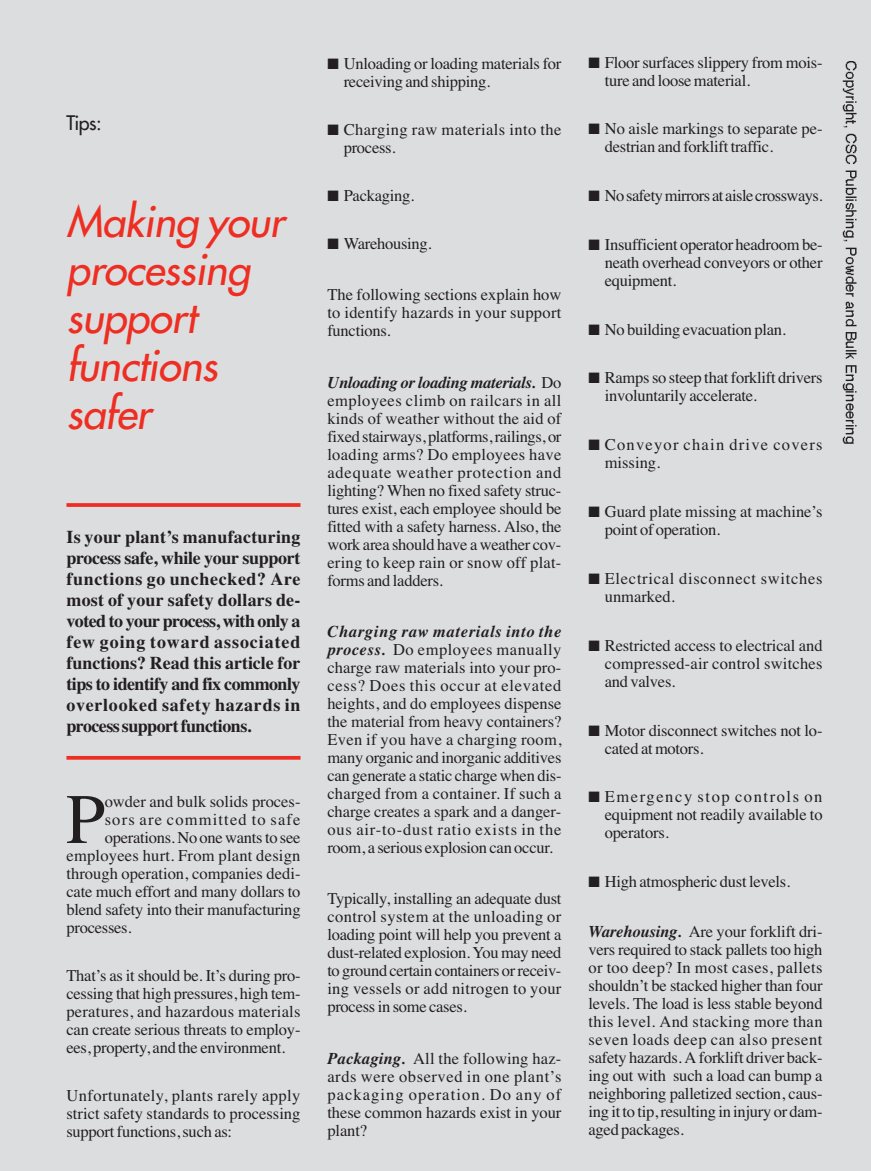
<style>
.page{position:relative;width:871px;height:1171px;background:#dcdddf}
.page>*{position:absolute;margin:0;border:0;box-sizing:border-box;transform-origin:0 0}
.t1{font:70.8px "Times";color:#231f20}
.t2{font:italic 42px/48px "Futura";letter-spacing:-.01em;color:#ee2e22}
.t3{font:19.5px "Futura";color:#231f20}
.t4{font:700 18px/21px "Times";letter-spacing:.005em;color:#231f20;text-align:justify}
.t5{font:16.5px/18px "Times";letter-spacing:-.015em;color:#231f20;text-align:justify}
.t6{font:16.5px/18px "Times";letter-spacing:.045em;color:#231f20}
.t7{font:16.5px/18px "Times";letter-spacing:.025em;color:#231f20}
.t8{font:16.5px/18px "Times";letter-spacing:.075em;color:#231f20}
.t9{font:16.5px "Times";letter-spacing:.015em;color:#231f20}
.t10{font:16.5px "Times";letter-spacing:.07em;color:#231f20}
.s1{font-weight:700;font-style:italic}
</style>
<div class="page">
<p class="t3" style="left:66px;top:113px;width:37px">Tips:</p>
<h2 class="t2" style="left:66px;top:200px;width:227px">Making your processing support functions safer</h2>
<p class="t4" style="left:66px;top:528px;width:236px">Is your plant’s manufacturing process safe, while your support functions go unchecked? Are most of your safety dollars de&shy;voted to your process, with only a few going toward associated functions? Read this article for tips to identify and fix commonly overlooked safety hazards in process support functions.</p>
<h1 class="t1" style="left:66px;top:793px;width:41px">P</h1>
<p class="t5" style="left:105px;top:794px;width:197px">owder and bulk solids proces-</p>
<p class="t10" style="left:105px;top:813px;width:197px">sors are committed to safe</p>
<p class="t5" style="left:105px;top:830px;width:197px">operations. No one wants to see</p>
<p class="t9" style="left:66px;top:849px;width:236px">employees hurt. From plant design</p>
<p class="t5" style="left:66px;top:866px;width:236px">through operation, companies dedi-</p>
<p class="t5" style="left:66px;top:884px;width:236px">cate much effort and many dollars to</p>
<p class="t5" style="left:66px;top:902px;width:236px">blend safety into their manufacturing</p>
<p class="t5" style="left:66px;top:920px;width:67px">processes.</p>
<p class="t5" style="left:66px;top:968px;width:236px">That’s as it should be. It’s during pro&shy;cessing that high pressures, high tem&shy;peratures, and hazardous materials can create serious threats to employ&shy;ees, property, and the environment.</p>
<p class="t5" style="left:66px;top:1088px;width:236px">Unfortunately, plants rarely apply strict safety standards to processing support functions, such as:</p>
<p class="t5" style="left:344px;top:56px;width:219px;text-indent:-16px">■ Unloading or loading materials for receiving and shipping.</p>
<p class="t7" style="left:344px;top:122px;width:219px;text-indent:-16px">■ Charging raw materials into the process.</p>
<p class="t5" style="left:327px;top:188px;width:88px">■ Packaging.</p>
<p class="t5" style="left:327px;top:236px;width:106px">■ Warehousing.</p>
<p class="t5" style="left:327px;top:287px;width:236px">The following sections explain how to identify hazards in your support functions.</p>
<p class="t5" style="left:327px;top:374px;width:236px"><span class="s1">Unloading or loading materials.</span> Do employees climb on railcars in all kinds of weather without the aid of fixed stairways, platforms, railings, or loading arms? Do employees have adequate weather protection and lighting? When no fixed safety struc&shy;tures exist, each employee should be fitted with a safety harness. Also, the work area should have a weather cov&shy;ering to keep rain or snow off plat&shy;forms and ladders.</p>
<p class="t5" style="left:327px;top:624px;width:236px"><span class="s1">Charging raw materials into the process.</span> Do employees manually charge raw materials into your pro&shy;cess? Does this occur at elevated heights, and do employees dispense the material from heavy containers?<br>Even if you have a charging room, many organic and inorganic additives can generate a static charge when dis&shy;charged from a container. If such a charge creates a spark and a danger&shy;ous air-to-dust ratio exists in the room, a serious explosion can occur.</p>
<p class="t5" style="left:327px;top:891px;width:236px">Typically, installing an adequate dust control system at the unloading or loading point will help you prevent a dust-related explosion. You may need to ground certain containers or receiv&shy;ing vessels or add nitrogen to your process in some cases.</p>
<p class="t5" style="left:327px;top:1050px;width:236px"><span class="s1">Packaging.</span> All the following haz&shy;ards were observed in one plant’s packaging operation. Do any of these common hazards exist in your plant?</p>
<p class="t5" style="left:605px;top:55px;width:219px;text-indent:-16px">■ Floor surfaces slippery from mois&shy;ture and loose material.</p>
<p class="t5" style="left:605px;top:121px;width:219px;text-indent:-16px">■ No aisle markings to separate pe&shy;destrian and forklift traffic.</p>
<p class="t5" style="left:588px;top:188px;width:236px">■ No safety mirrors at aisle crossways.</p>
<p class="t5" style="left:605px;top:237px;width:219px;text-indent:-16px">■ Insufficient operator headroom be&shy;neath overhead conveyors or other equipment.</p>
<p class="t5" style="left:588px;top:322px;width:199px">■ No building evacuation plan.</p>
<p class="t5" style="left:605px;top:370px;width:219px;text-indent:-16px">■ Ramps so steep that forklift drivers involuntarily accelerate.</p>
<p class="t8" style="left:605px;top:437px;width:219px;text-indent:-16px">■ Conveyor chain drive covers missing.</p>
<p class="t5" style="left:605px;top:504px;width:219px;text-indent:-16px">■ Guard plate missing at machine’s point of operation.</p>
<p class="t6" style="left:605px;top:571px;width:219px;text-indent:-16px">■ Electrical disconnect switches unmarked.</p>
<p class="t5" style="left:605px;top:638px;width:219px;text-indent:-16px">■ Restricted access to electrical and compressed-air control switches and valves.</p>
<p class="t5" style="left:605px;top:723px;width:219px;text-indent:-16px">■ Motor disconnect switches not lo&shy;cated at motors.</p>
<p class="t5" style="left:605px;top:789px;width:219px;text-indent:-16px">■ Emergency stop controls on equipment not readily available to operators.</p>
<p class="t5" style="left:588px;top:874px;width:203px">■ High atmospheric dust levels.</p>
<p class="t5" style="left:588px;top:924px;width:236px"><span class="s1">Warehousing.</span> Are your forklift dri&shy;vers required to stack pallets too high or too deep? In most cases, pallets shouldn’t be stacked higher than four levels. The load is less stable beyond this level. And stacking more than seven loads deep can also present safety hazards. A forklift driver back&shy;ing out with such a load can bump a neighboring palletized section, caus&shy;ing it to tip, resulting in injury or dam&shy;aged packages.</p>
</div>
